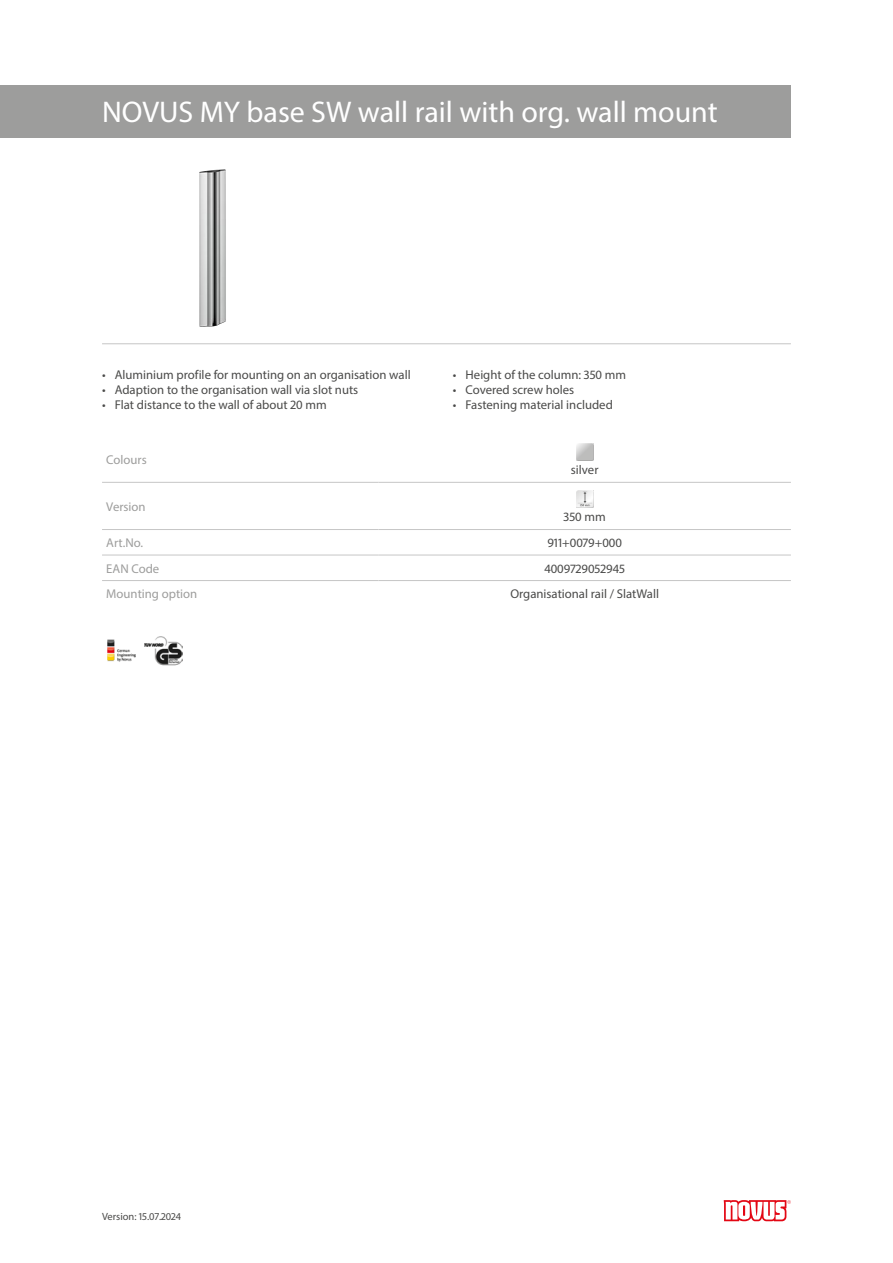
<style>
.page{position:relative;width:893px;height:1263px;background:#fff}
.page>*{position:absolute;margin:0;border:0;box-sizing:border-box;transform-origin:0 0}
.Produktname{font:30px "Myriad Pro";color:#fff}
.Produkttabelle_Zentr{font:12.75px "Myriad Pro";color:#4a4a49}
.Produkttabelle_Links{font:12.75px "Myriad Pro";color:#9d9d9c}
.Farbildtext{font:12.75px "Myriad Pro";color:#4a4a49}
.t1{font:10.5px "Myriad Pro";color:#4a4a49}
</style>
<div class="page">
<img style="left:199px;top:169px;width:27px;height:158px">
<hr style="left:102px;top:343px;width:689px;height:1px;background:#c6c6c6">
<img style="left:107px;top:639px;width:29px;height:23px">
<img style="left:145px;top:636px;width:38px;height:30px">
<svg style="left:724px;top:1200px;width:67px;height:21px"></svg>
<div style="left:0;top:85px;width:791px;height:53px;background:#9d9d9c"></div>
<hr style="left:102px;top:482px;width:276px;height:1px;background:#c6c6c6">
<hr style="left:378px;top:482px;width:413px;height:1px;background:#c6c6c6">
<hr style="left:102px;top:529px;width:276px;height:1px;background:#c6c6c6">
<hr style="left:378px;top:529px;width:413px;height:1px;background:#c6c6c6">
<hr style="left:102px;top:555px;width:276px;height:1px;background:#c6c6c6">
<hr style="left:378px;top:555px;width:413px;height:1px;background:#c6c6c6">
<hr style="left:102px;top:580px;width:276px;height:1px;background:#c6c6c6">
<hr style="left:378px;top:580px;width:413px;height:1px;background:#c6c6c6">
<img style="left:576px;top:444px;width:17px;height:17px">
<img style="left:576px;top:491px;width:17px;height:17px">
<p class="Produktname" style="left:102px;top:94px;width:617px">NOVUS MY base SW wall rail with org. wall mount</p>
<p class="Produkttabelle_Zentr" style="left:102px;top:367px;width:310px">• Aluminium profile for mounting on an organisation wall</p>
<p class="Produkttabelle_Zentr" style="left:102px;top:382px;width:258px">• Adaption to the organisation wall via slot nuts</p>
<p class="Produkttabelle_Zentr" style="left:102px;top:397px;width:226px">• Flat distance to the wall of about 20 mm</p>
<p class="Produkttabelle_Links" style="left:106px;top:451px;width:42px">Colours</p>
<p class="Produkttabelle_Links" style="left:106px;top:499px;width:41px">Version</p>
<p class="Produkttabelle_Zentr" style="left:453px;top:367px;width:175px">• Height of the column: 350 mm</p>
<p class="Produkttabelle_Zentr" style="left:453px;top:382px;width:123px">• Covered screw holes</p>
<p class="Produkttabelle_Zentr" style="left:453px;top:397px;width:161px">• Fastening material included</p>
<p class="Farbildtext" style="left:571px;top:462px;width:29px">silver</p>
<p class="Farbildtext" style="left:564px;top:509px;width:44px">350 mm</p>
<p class="Produkttabelle_Links" style="left:106px;top:535px;width:38px">Art.No.</p>
<p class="Produkttabelle_Zentr" style="left:547px;top:535px;width:76px">911+0079+000</p>
<p class="Produkttabelle_Links" style="left:106px;top:560px;width:55px">EAN Code</p>
<p class="Produkttabelle_Zentr" style="left:544px;top:560px;width:82px">4009729052945</p>
<p class="Produkttabelle_Links" style="left:106px;top:586px;width:93px">Mounting option</p>
<p class="Produkttabelle_Zentr" style="left:510px;top:586px;width:150px">Organisational rail / SlatWall</p>
<p class="t1" style="left:102px;top:1210px;width:80px">Version: 15.07.2024</p>
</div>
